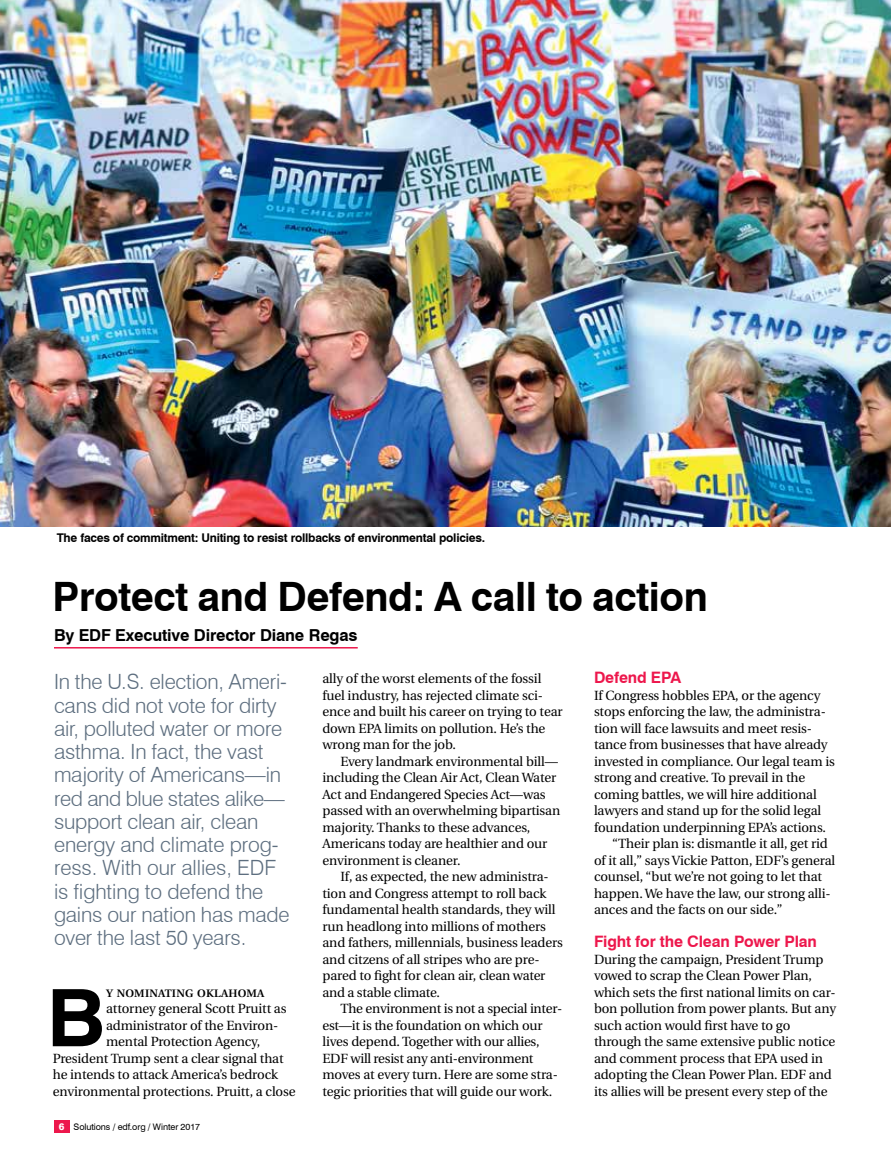
<style>
.page{position:relative;width:891px;height:1161px;background:#fff}
.page>*{position:absolute;margin:0;border:0;box-sizing:border-box;transform-origin:0 0}
.t1{font:700 79.35px "Swiss 721 BT";color:#000;scale:1.05 1}
.t2{font:700 40.5px "Swiss 721 BT";letter-spacing:-.01em;color:#000}
.t3{font:300 21px/23.2px "Swiss 721 BT";letter-spacing:-.01em;color:#5d6e7f}
.t4{font:700 16.5px "Swiss 721 BT";letter-spacing:-.01em;color:#000}
.t5{font:700 15.75px "Swiss 721 BT";letter-spacing:-.01em;color:#ed174c}
.t6{font:13.35px/16.5px "Utopia";letter-spacing:-.01em;color:#000}
.t7{font:700 12px "Swiss 721 BT";letter-spacing:-.02em;color:#000}
.t8{font:600 10.8px "Utopia";letter-spacing:.015em;color:#000;scale:1.05 1}
.t9{font:9px "Swiss 721 BT";letter-spacing:-.01em;color:#000}
.s1{font-weight:800;font-size:9.6px;color:#fff}
</style>
<div class="page">
<div style="left:54px;top:1120px;width:15px;height:13px;background:#ed174c"></div>
<img style="left:0;top:0;width:891px;height:526px">
<hr style="left:54px;top:647px;width:304px;height:2px;background:#ed174c">
<p class="t7" style="left:57px;top:531px;width:430px">The faces of commitment: Uniting to resist rollbacks of environmental policies.</p>
<h2 class="t2" style="left:52px;top:572px;width:657px">Protect and Defend: A call to action</h2>
<p class="t4" style="left:54px;top:625px;width:305px">By EDF Executive Director Diane Regas</p>
<p class="t3" style="left:54px;top:670px;width:237px">In the U.S. election, Ameri&shy;cans did not vote for dirty air, polluted water or more asthma. In fact, the vast majority of Americans—in red and blue states alike— support clean air, clean energy and climate prog&shy;ress. With our allies, EDF is fighting to defend the gains our nation has made over the last 50 years.</p>
<h1 class="t1" style="left:47px;top:970px;width:57px">B</h1>
<p class="t8" style="left:106px;top:987px;width:152px">Y NOMINATING OKLAHOMA</p>
<p class="t6" style="left:106px;top:1001px;width:182px">attorney general Scott Pruitt as</p>
<p class="t6" style="left:106px;top:1017px;width:172px">administrator of the Environ-</p>
<p class="t6" style="left:106px;top:1034px;width:156px">mental Protection Agency,</p>
<p class="t6" style="left:53px;top:1050px;width:232px">President Trump sent a clear signal that</p>
<p class="t6" style="left:53px;top:1067px;width:227px">he intends to attack America’s bedrock</p>
<p class="t6" style="left:53px;top:1083px;width:244px">environmental protections. Pruitt, a close</p>
<p class="t9" style="left:59px;top:1121px;width:143px"><span class="s1">6</span> Solutions / edf.org / Winter 2017</p>
<p class="t6" style="left:322px;top:671px;width:242px">ally of the worst elements of the fossil fuel industry, has rejected climate sci&shy;ence and built his career on trying to tear down EPA limits on pollution. He’s the wrong man for the job.</p>
<p class="t6" style="left:322px;top:753px;width:239px;text-indent:18px">Every landmark environmental bill— including the Clean Air Act, Clean Water Act and Endangered Species Act—was passed with an overwhelming bipartisan majority. Thanks to these advances, Americans today are healthier and our environment is cleaner.</p>
<p class="t6" style="left:322px;top:869px;width:242px;text-indent:18px">If, as expected, the new administra&shy;tion and Congress attempt to roll back fundamental health standards, they will run headlong into millions of mothers and fathers, millennials, business leaders and citzens of all stripes who are pre&shy;pared to fight for clean air, clean water and a stable climate.</p>
<p class="t6" style="left:322px;top:1001px;width:241px;text-indent:18px">The environment is not a special inter&shy;est—it is the foundation on which our lives depend. Together with our allies, EDF will resist any anti-environment moves at every turn. Here are some stra&shy;tegic priorities that will guide our work.</p>
<p class="t5" style="left:594px;top:668px;width:89px">Defend EPA</p>
<p class="t6" style="left:594px;top:687px;width:228px">If Congress hobbles EPA, or the agency</p>
<p class="t6" style="left:594px;top:704px;width:233px">stops enforcing the law, the administra-</p>
<p class="t6" style="left:594px;top:720px;width:220px">tion will face lawsuits and meet resis-</p>
<p class="t6" style="left:594px;top:737px;width:235px">tance from businesses that have already</p>
<p class="t6" style="left:594px;top:753px;width:242px">invested in compliance. Our legal team is</p>
<p class="t6" style="left:594px;top:770px;width:213px">strong and creative. To prevail in the</p>
<p class="t6" style="left:594px;top:786px;width:224px">coming battles, we will hire additional</p>
<p class="t6" style="left:594px;top:803px;width:229px">lawyers and stand up for the solid legal</p>
<p class="t6" style="left:594px;top:819px;width:233px">foundation underpinning EPA’s actions.</p>
<p class="t6" style="left:612px;top:836px;width:217px">“Their plan is: dismantle it all, get rid</p>
<p class="t6" style="left:594px;top:852px;width:243px">of it all,” says Vickie Patton, EDF’s general</p>
<p class="t6" style="left:594px;top:869px;width:230px">counsel, “but we’re not going to let that</p>
<p class="t6" style="left:594px;top:885px;width:238px">happen. We have the law, our strong alli-</p>
<p class="t6" style="left:594px;top:902px;width:190px">ances and the facts on our side.”</p>
<p class="t5" style="left:594px;top:932px;width:225px">Fight for the Clean Power Plan</p>
<p class="t6" style="left:594px;top:951px;width:244px">During the campaign, President Trump vowed to scrap the Clean Power Plan, which sets the first national limits on car&shy;bon pollution from power plants. But any such action would first have to go through the same extensive public notice and comment process that EPA used in adopting the Clean Power Plan. EDF and its allies will be present every step of the</p>
</div>
